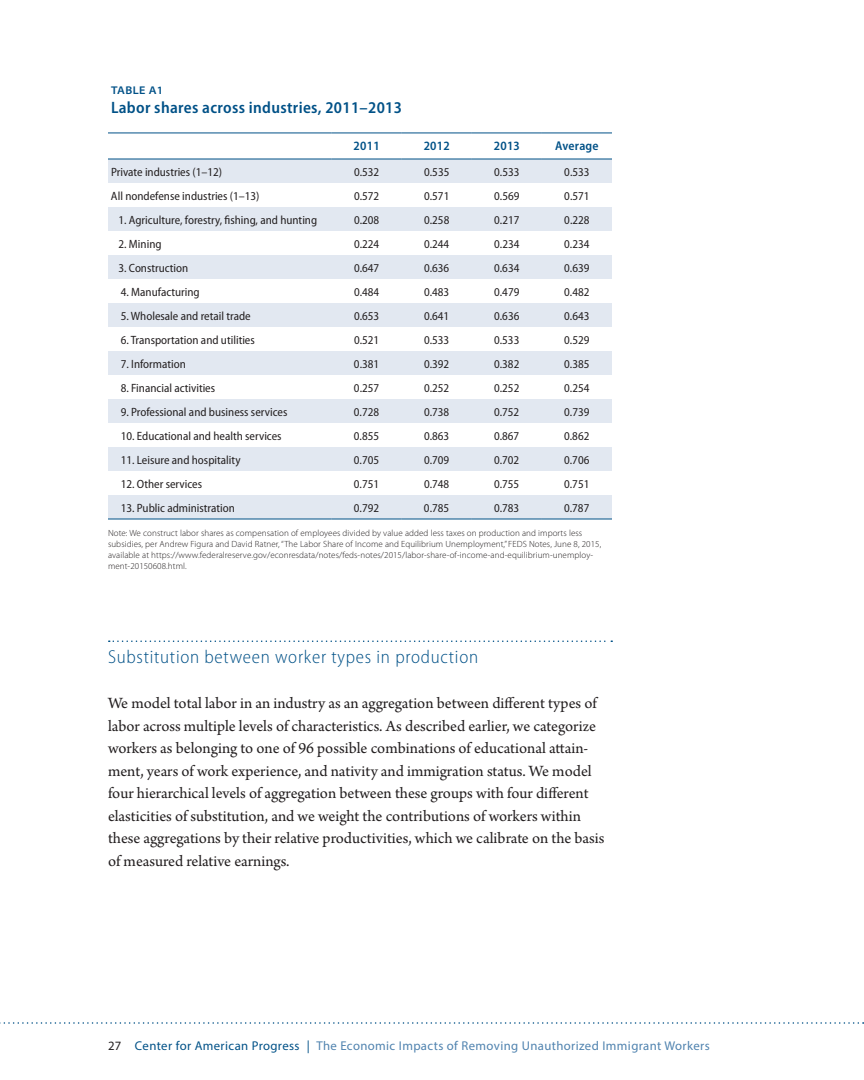
<style>
.page{position:relative;width:864px;height:1080px;background:#fff}
.page>*{position:absolute;margin:0;border:0;box-sizing:border-box;transform-origin:0 0}
.t1{font:300 semi-condensed 18.75px "Myriad Pro";letter-spacing:.04em;color:#005187}
.t2{font:16.5px/22.5px "Arno Pro";color:#231f20}
.t3{font:600 semi-condensed 16.5px "Myriad Pro";letter-spacing:.02em;color:#005187}
.t4{font:12.75px "Myriad Pro";letter-spacing:.03em;color:#5083af}
.t5{font:600 semi-condensed 12.75px "Myriad Pro";letter-spacing:.02em;color:#005187}
.t6{font:semi-condensed 12px "Myriad Pro";color:#231f20}
.t7{font:600 semi-expanded 11.25px "Myriad Pro";letter-spacing:.04em;color:#005187}
.t8{font:300 9px/10.8px "Myriad Pro";letter-spacing:.01em;color:#231f20}
.s1{color:#231f20}
.s2{color:#005187}
</style>
<div class="page">
<svg style="left:0;top:1022px;width:864px;height:2px"></svg>
<svg style="left:109px;top:640px;width:503px;height:2px"></svg>
<div style="left:108px;top:160px;width:504px;height:359px;background:#e2e8f1"></div>
<svg style="left:108px;top:183px;width:504px;height:312px"></svg>
<hr style="left:108px;top:133px;width:224px;height:1px;background:#005187">
<hr style="left:332px;top:133px;width:70px;height:1px;background:#005187">
<hr style="left:402px;top:133px;width:70px;height:1px;background:#005187">
<hr style="left:472px;top:133px;width:70px;height:1px;background:#005187">
<hr style="left:542px;top:133px;width:70px;height:1px;background:#005187">
<hr style="left:108px;top:159px;width:224px;height:1px;background:#005187">
<hr style="left:332px;top:159px;width:70px;height:1px;background:#005187">
<hr style="left:402px;top:159px;width:70px;height:1px;background:#005187">
<hr style="left:472px;top:159px;width:70px;height:1px;background:#005187">
<hr style="left:542px;top:159px;width:70px;height:1px;background:#005187">
<hr style="left:108px;top:519px;width:224px;height:1px;background:#005187">
<hr style="left:332px;top:519px;width:70px;height:1px;background:#005187">
<hr style="left:402px;top:519px;width:70px;height:1px;background:#005187">
<hr style="left:472px;top:519px;width:70px;height:1px;background:#005187">
<hr style="left:542px;top:519px;width:70px;height:1px;background:#005187">
<p class="t7" style="left:111px;top:84px;width:54px">TABLE A1</p>
<h2 class="t3" style="left:111px;top:99px;width:293px">Labor shares across industries, 2011–2013</h2>
<p class="t5" style="left:354px;top:139px;width:28px">2011</p>
<p class="t5" style="left:424px;top:139px;width:28px">2012</p>
<p class="t5" style="left:494px;top:139px;width:28px">2013</p>
<p class="t5" style="left:555px;top:139px;width:45px">Average</p>
<p class="t6" style="left:111px;top:165px;width:113px">Private industries (1–12)</p>
<p class="t6" style="left:354px;top:165px;width:27px">0.532</p>
<p class="t6" style="left:424px;top:165px;width:27px">0.535</p>
<p class="t6" style="left:494px;top:165px;width:27px">0.533</p>
<p class="t6" style="left:564px;top:165px;width:27px">0.533</p>
<p class="t6" style="left:111px;top:189px;width:150px">All nondefense industries (1–13)</p>
<p class="t6" style="left:354px;top:189px;width:27px">0.572</p>
<p class="t6" style="left:424px;top:189px;width:27px">0.571</p>
<p class="t6" style="left:494px;top:189px;width:27px">0.569</p>
<p class="t6" style="left:564px;top:189px;width:27px">0.571</p>
<p class="t6" style="left:118px;top:213px;width:200px">1. Agriculture, forestry, fishing, and hunting</p>
<p class="t6" style="left:354px;top:213px;width:27px">0.208</p>
<p class="t6" style="left:424px;top:213px;width:27px">0.258</p>
<p class="t6" style="left:494px;top:213px;width:27px">0.217</p>
<p class="t6" style="left:564px;top:213px;width:27px">0.228</p>
<p class="t6" style="left:118px;top:237px;width:45px">2. Mining</p>
<p class="t6" style="left:354px;top:237px;width:27px">0.224</p>
<p class="t6" style="left:424px;top:237px;width:27px">0.244</p>
<p class="t6" style="left:494px;top:237px;width:27px">0.234</p>
<p class="t6" style="left:564px;top:237px;width:27px">0.234</p>
<p class="t6" style="left:118px;top:261px;width:71px">3. Construction</p>
<p class="t6" style="left:354px;top:261px;width:27px">0.647</p>
<p class="t6" style="left:424px;top:261px;width:27px">0.636</p>
<p class="t6" style="left:494px;top:261px;width:27px">0.634</p>
<p class="t6" style="left:564px;top:261px;width:27px">0.639</p>
<p class="t6" style="left:121px;top:285px;width:80px">4. Manufacturing</p>
<p class="t6" style="left:354px;top:285px;width:27px">0.484</p>
<p class="t6" style="left:424px;top:285px;width:27px">0.483</p>
<p class="t6" style="left:494px;top:285px;width:27px">0.479</p>
<p class="t6" style="left:564px;top:285px;width:27px">0.482</p>
<p class="t6" style="left:121px;top:309px;width:132px">5. Wholesale and retail trade</p>
<p class="t6" style="left:354px;top:309px;width:27px">0.653</p>
<p class="t6" style="left:424px;top:309px;width:27px">0.641</p>
<p class="t6" style="left:494px;top:309px;width:27px">0.636</p>
<p class="t6" style="left:564px;top:309px;width:27px">0.643</p>
<p class="t6" style="left:121px;top:333px;width:136px">6. Transportation and utilities</p>
<p class="t6" style="left:354px;top:333px;width:27px">0.521</p>
<p class="t6" style="left:424px;top:333px;width:27px">0.533</p>
<p class="t6" style="left:494px;top:333px;width:27px">0.533</p>
<p class="t6" style="left:564px;top:333px;width:27px">0.529</p>
<p class="t6" style="left:121px;top:357px;width:67px">7. Information</p>
<p class="t6" style="left:354px;top:357px;width:27px">0.381</p>
<p class="t6" style="left:424px;top:357px;width:27px">0.392</p>
<p class="t6" style="left:494px;top:357px;width:27px">0.382</p>
<p class="t6" style="left:564px;top:357px;width:27px">0.385</p>
<p class="t6" style="left:121px;top:381px;width:96px">8. Financial activities</p>
<p class="t6" style="left:354px;top:381px;width:27px">0.257</p>
<p class="t6" style="left:424px;top:381px;width:27px">0.252</p>
<p class="t6" style="left:494px;top:381px;width:27px">0.252</p>
<p class="t6" style="left:564px;top:381px;width:27px">0.254</p>
<p class="t6" style="left:121px;top:405px;width:168px">9. Professional and business services</p>
<p class="t6" style="left:354px;top:405px;width:27px">0.728</p>
<p class="t6" style="left:424px;top:405px;width:27px">0.738</p>
<p class="t6" style="left:494px;top:405px;width:27px">0.752</p>
<p class="t6" style="left:564px;top:405px;width:27px">0.739</p>
<p class="t6" style="left:121px;top:429px;width:162px">10. Educational and health services</p>
<p class="t6" style="left:354px;top:429px;width:27px">0.855</p>
<p class="t6" style="left:424px;top:429px;width:27px">0.863</p>
<p class="t6" style="left:494px;top:429px;width:27px">0.867</p>
<p class="t6" style="left:564px;top:429px;width:27px">0.862</p>
<p class="t6" style="left:121px;top:453px;width:121px">11. Leisure and hospitality</p>
<p class="t6" style="left:354px;top:453px;width:27px">0.705</p>
<p class="t6" style="left:424px;top:453px;width:27px">0.709</p>
<p class="t6" style="left:494px;top:453px;width:27px">0.702</p>
<p class="t6" style="left:564px;top:453px;width:27px">0.706</p>
<p class="t6" style="left:121px;top:477px;width:83px">12. Other services</p>
<p class="t6" style="left:354px;top:477px;width:27px">0.751</p>
<p class="t6" style="left:424px;top:477px;width:27px">0.748</p>
<p class="t6" style="left:494px;top:477px;width:27px">0.755</p>
<p class="t6" style="left:564px;top:477px;width:27px">0.751</p>
<p class="t6" style="left:121px;top:501px;width:116px">13. Public administration</p>
<p class="t6" style="left:354px;top:501px;width:27px">0.792</p>
<p class="t6" style="left:424px;top:501px;width:27px">0.785</p>
<p class="t6" style="left:494px;top:501px;width:27px">0.783</p>
<p class="t6" style="left:564px;top:501px;width:27px">0.787</p>
<p class="t8" style="left:108px;top:528px;width:495px">Note: We construct labor shares as compensation of employees divided by value added less taxes on production and imports less subsidies, per Andrew Figura and David Ratner, “The Labor Share of Income and Equilibrium Unemployment,” FEDS Notes, June 8, 2015, available at https://www.federalreserve.gov/econresdata/notes/feds-notes/2015/labor-share-of-income-and-equilibrium-unemploy&shy;ment-20150608.html.</p>
<h1 class="t1" style="left:108px;top:647px;width:372px">Substitution between worker types in production</h1>
<p class="t2" style="left:108px;top:693px;width:498px">We model total labor in an industry as an aggregation between different types of labor across multiple levels of characteristics. As described earlier, we categorize workers as belonging to one of 96 possible combinations of educational attain&shy;ment, years of work experience, and nativity and immigration status. We model four hierarchical levels of aggregation between these groups with four different elasticities of substitution, and we weight the contributions of workers within these aggregations by their relative productivities, which we calibrate on the basis of measured relative earnings.</p>
<p class="t4" style="left:108px;top:1038px;width:603px"><span class="s1">27</span> <span class="s2">Center for American Progress |</span> The Economic Impacts of Removing Unauthorized Immigrant Workers</p>
</div>
